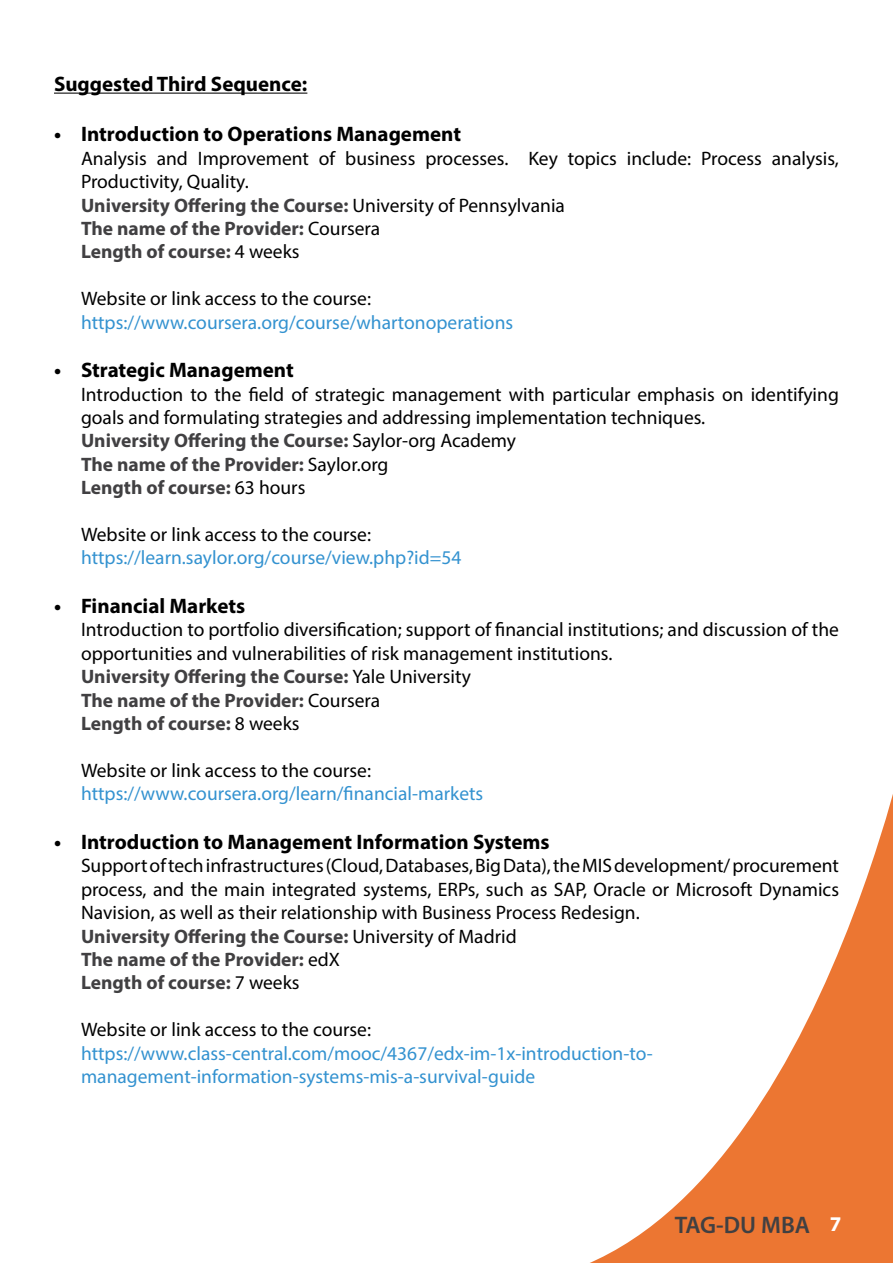
<style>
.page{position:relative;width:893px;height:1263px;background:#fff}
.page>*{position:absolute;margin:0;border:0;box-sizing:border-box;transform-origin:0 0}
.t1{font:600 24px "Myriad Pro";letter-spacing:-.005em;color:#414042}
.t2{font:700 21px "Myriad Pro";color:#000}
.t3{font:19.5px/23.4px "Myriad Pro";color:#000}
.t4{font:19.5px/23.4px "Myriad Pro";color:#3392d0}
.s1{font-weight:700;color:#414042}
.s2{font-weight:700;font-size:21px;color:#fff}
</style>
<div class="page">
<svg style="left:590px;top:794px;width:303px;height:469px"></svg>
<hr style="left:54px;top:93px;width:253px;height:1px;background:#000">
<p class="t2" style="left:54px;top:70px;width:255px">Suggested Third Sequence:</p>
<p class="t2" style="left:54px;top:121px;width:409px">• Introduction to Operations Management</p>
<p class="t3" style="left:81px;top:146px;width:759px">Analysis and Improvement of business processes. Key topics include: Process analysis, Productivity, Quality.<br><span class="s1">University Offering the Course:</span> University of Pennsylvania<br><span class="s1">The name of the Provider:</span> Coursera<br><span class="s1">Length of course:</span> 4 weeks</p>
<p class="t3" style="left:81px;top:287px;width:292px">Website or link access to the course:</p>
<p class="t4" style="left:81px;top:310px;width:434px">https://www.coursera.org/course/whartonoperations</p>
<p class="t2" style="left:54px;top:356px;width:241px">• Strategic Management</p>
<p class="t3" style="left:81px;top:382px;width:759px">Introduction to the field of strategic management with particular emphasis on identifying goals and formulating strategies and addressing implementation techniques.<br><span class="s1">University Offering the Course:</span> Saylor-org Academy<br><span class="s1">The name of the Provider:</span> Saylor.org<br><span class="s1">Length of course:</span> 63 hours</p>
<p class="t3" style="left:81px;top:522px;width:292px">Website or link access to the course:</p>
<p class="t4" style="left:81px;top:546px;width:382px">https://learn.saylor.org/course/view.php?id=54</p>
<p class="t2" style="left:54px;top:592px;width:193px">• Financial Markets</p>
<p class="t3" style="left:81px;top:618px;width:759px">Introduction to portfolio diversification; support of financial institutions; and discussion of the opportunities and vulnerabilities of risk management institutions.<br><span class="s1">University Offering the Course:</span> Yale University<br><span class="s1">The name of the Provider:</span> Coursera<br><span class="s1">Length of course:</span> 8 weeks</p>
<p class="t3" style="left:81px;top:758px;width:292px">Website or link access to the course:</p>
<p class="t4" style="left:81px;top:782px;width:404px">https://www.coursera.org/learn/financial-markets</p>
<p class="t2" style="left:54px;top:828px;width:497px">• Introduction to Management Information Systems</p>
<p class="t3" style="left:81px;top:854px;width:760px">Support of tech infrastructures (Cloud, Databases, Big Data), the MIS development/ procurement process, and the main integrated systems, ERPs, such as SAP, Oracle or Microsoft Dynamics Navision, as well as their relationship with Business Process Redesign.<br><span class="s1">University Offering the Course:</span> University of Madrid<br><span class="s1">The name of the Provider:</span> edX<br><span class="s1">Length of course:</span> 7 weeks</p>
<p class="t3" style="left:81px;top:1017px;width:292px">Website or link access to the course:</p>
<p class="t4" style="left:81px;top:1041px;width:573px">https://www.class-central.com/mooc/4367/edx-im-1x-introduction-to&shy;management-information-systems-mis-a-survival-guide</p>
<p class="t1" style="left:675px;top:1210px;width:168px">TAG-DU MBA <span class="s2">7</span></p>
</div>
